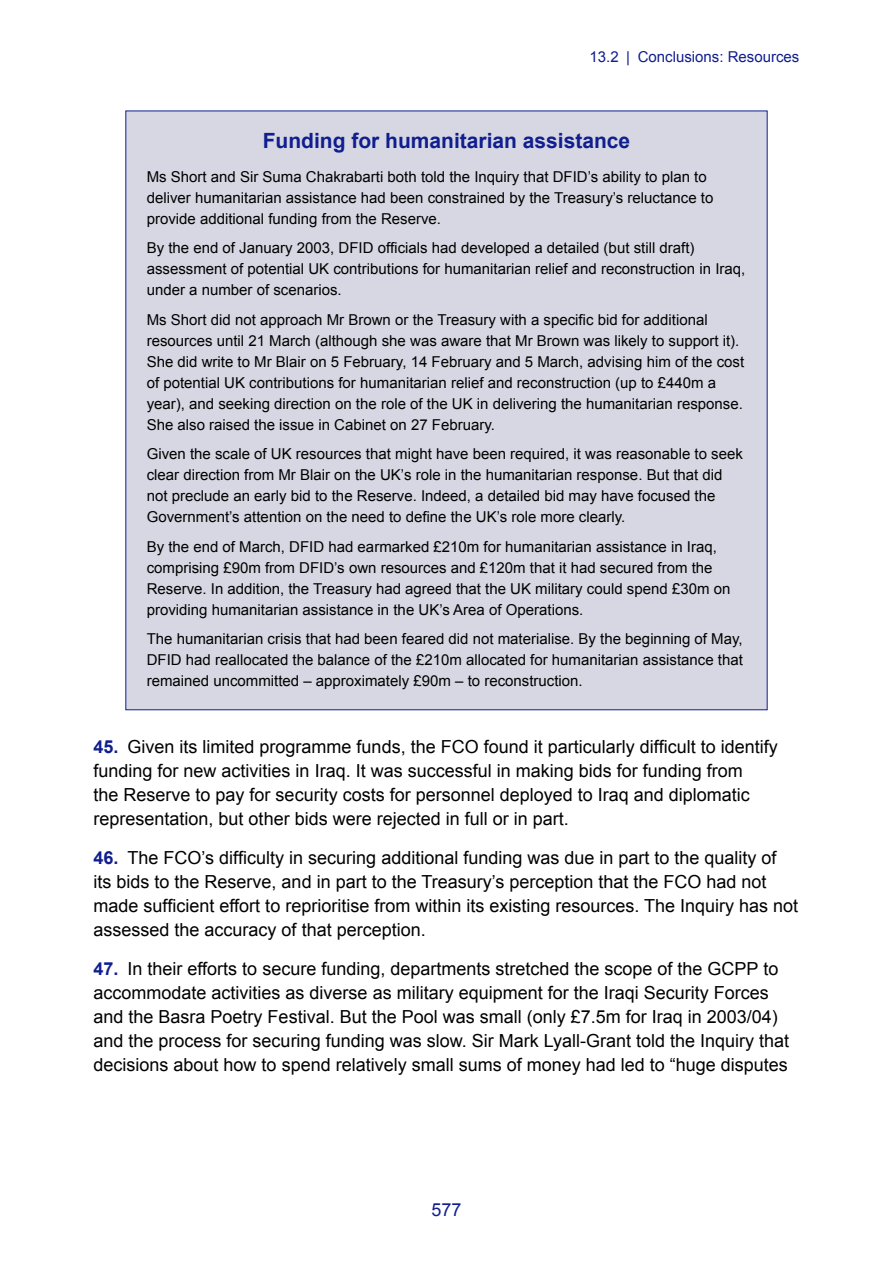
<style>
.page{position:relative;width:893px;height:1263px;background:#fff}
.page>*{position:absolute;margin:0;border:0;box-sizing:border-box;transform-origin:0 0}
.Box_Heading{font:700 21px "Arial";color:#101e8e}
.t1{font:18px/24px "Arial";color:#000}
.t2{font:18px "Arial";color:#101e8e}
.Box_Text{font:15px/21px "Arial";color:#000}
.t3{font:15px "Arial";color:#101e8e}
.s1{font-weight:700;color:#101e8e}
</style>
<div class="page">
<div style="left:125px;top:111px;width:642px;height:599px;background:#d7d7e3"></div>
<p class="t3" style="left:590px;top:47px;width:211px">13.2 | Conclusions: Resources</p>
<p class="Box_Heading" style="left:263px;top:129px;width:369px">Funding for humanitarian assistance</p>
<p class="Box_Text" style="left:147px;top:166px;width:568px">Ms Short and Sir Suma Chakrabarti both told the Inquiry that DFID’s ability to plan to deliver humanitarian assistance had been constrained by the Treasury’s reluctance to provide additional funding from the Reserve.</p>
<p class="Box_Text" style="left:147px;top:238px;width:600px">By the end of January 2003, DFID officials had developed a detailed (but still draft) assessment of potential UK contributions for humanitarian relief and reconstruction in Iraq, under a number of scenarios.</p>
<p class="Box_Text" style="left:147px;top:309px;width:599px">Ms Short did not approach Mr Brown or the Treasury with a specific bid for additional resources until 21 March (although she was aware that Mr Brown was likely to support it).<br>She did write to Mr Blair on 5 February, 14 February and 5 March, advising him of the cost of potential UK contributions for humanitarian relief and reconstruction (up to £440m a year), and seeking direction on the role of the UK in delivering the humanitarian response.<br>She also raised the issue in Cabinet on 27 February.</p>
<p class="Box_Text" style="left:147px;top:444px;width:598px">Given the scale of UK resources that might have been required, it was reasonable to seek clear direction from Mr Blair on the UK’s role in the humanitarian response. But that did not preclude an early bid to the Reserve. Indeed, a detailed bid may have focused the Government’s attention on the need to define the UK’s role more clearly.</p>
<p class="Box_Text" style="left:147px;top:536px;width:585px">By the end of March, DFID had earmarked £210m for humanitarian assistance in Iraq, comprising £90m from DFID’s own resources and £120m that it had secured from the Reserve. In addition, the Treasury had agreed that the UK military could spend £30m on providing humanitarian assistance in the UK’s Area of Operations.</p>
<p class="Box_Text" style="left:147px;top:629px;width:598px;text-align:justify">The humanitarian crisis that had been feared did not materialise. By the beginning of May, DFID had reallocated the balance of the £210m allocated for humanitarian assistance that remained uncommitted – approximately £90m – to reconstruction.</p>
<p class="t1" style="left:94px;top:735px;width:686px"><span class="s1">45.</span> Given its limited programme funds, the FCO found it particularly difficult to identify funding for new activities in Iraq. It was successful in making bids for funding from<br>the Reserve to pay for security costs for personnel deployed to Iraq and diplomatic representation, but other bids were rejected in full or in part.</p>
<p class="t1" style="left:94px;top:845px;width:706px"><span class="s1">46.</span> The FCO’s difficulty in securing additional funding was due in part to the quality of its bids to the Reserve, and in part to the Treasury’s perception that the FCO had not made sufficient effort to reprioritise from within its existing resources. The Inquiry has not assessed the accuracy of that perception.</p>
<p class="t1" style="left:94px;top:956px;width:697px"><span class="s1">47.</span> In their efforts to secure funding, departments stretched the scope of the GCPP to accommodate activities as diverse as military equipment for the Iraqi Security Forces and the Basra Poetry Festival. But the Pool was small (only £7.5m for Iraq in 2003/04) and the process for securing funding was slow. Sir Mark Lyall‑Grant told the Inquiry that decisions about how to spend relatively small sums of money had led to “huge disputes</p>
<p class="t2" style="left:431px;top:1197px;width:32px">577</p>
</div>
